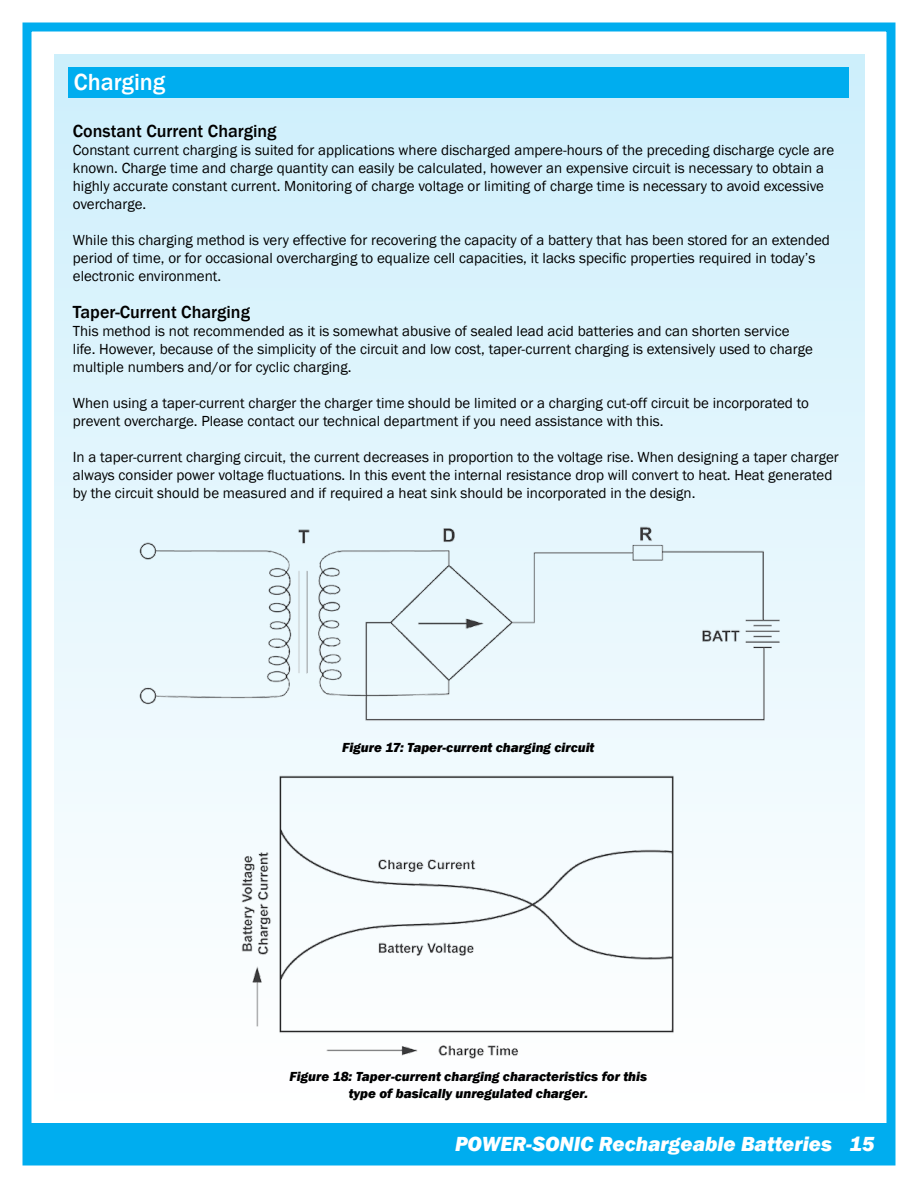
<style>
.page{position:relative;width:918px;height:1188px;background:#fff}
.page>*{position:absolute;margin:0;border:0;box-sizing:border-box;transform-origin:0 0}
.t1{font:500 24px "Franklin Gothic";color:#fff}
.t2{font:italic 800 21px "Franklin Gothic";color:#fff}
.t3{font:500 18px "Franklin Gothic";color:#000}
.t4{font:15px/18px "Franklin Gothic";color:#000}
.t5{font:italic 800 13.5px/16.2px "Franklin Gothic";color:#000;text-align:center}
</style>
<div class="page">
<div style="left:22px;top:22px;width:874px;height:1144px;border:9px solid #00adef"></div>
<div style="left:27px;top:1123px;width:864px;height:38px;background:#00adef"></div>
<div style="left:54px;top:54px;width:810px;height:1049px;background:linear-gradient(to bottom,#ceeffc,#fff)"></div>
<div style="left:68px;top:68px;width:781px;height:30px;background:#00adef"></div>
<img style="left:138px;top:522px;width:644px;height:199px">
<img style="left:238px;top:774px;width:437px;height:287px">
<h1 class="t1" style="left:74px;top:67px;width:93px">Charging</h1>
<p class="t3" style="left:73px;top:120px;width:205px">Constant Current Charging</p>
<p class="t4" style="left:73px;top:141px;width:763px">Constant current charging is suited for applications where discharged ampere-hours of the preceding discharge cycle are known. Charge time and charge quantity can easily be calculated, however an expensive circuit is necessary to obtain a highly accurate constant current. Monitoring of charge voltage or limiting of charge time is necessary to avoid excessive overcharge.</p>
<p class="t4" style="left:73px;top:231px;width:759px">While this charging method is very effective for recovering the capacity of a battery that has been stored for an extended period of time, or for occasional overcharging to equalize cell capacities, it lacks specific properties required in today’s electronic environment.</p>
<p class="t3" style="left:73px;top:301px;width:179px">Taper-Current Charging</p>
<p class="t4" style="left:73px;top:322px;width:742px">This method is not recommended as it is somewhat abusive of sealed lead acid batteries and can shorten service life. However, because of the simplicity of the circuit and low cost, taper-current charging is extensively used to charge multiple numbers and/or for cyclic charging.</p>
<p class="t4" style="left:73px;top:394px;width:738px">When using a taper-current charger the charger time should be limited or a charging cut-off circuit be incorporated to prevent overcharge. Please contact our technical department if you need assistance with this.</p>
<p class="t4" style="left:73px;top:448px;width:768px">In a taper-current charging circuit, the current decreases in proportion to the voltage rise. When designing a taper charger always consider power voltage fluctuations. In this event the internal resistance drop will convert to heat. Heat generated by the circuit should be measured and if required a heat sink should be incorporated in the design.</p>
<p class="t5" style="left:342px;top:740px;width:254px">Figure 17: Taper-current charging circuit</p>
<p class="t5" style="left:290px;top:1069px;width:359px">Figure 18: Taper-current charging characteristics for this type of basically unregulated charger.</p>
<h2 class="t2" style="left:455px;top:1130px;width:408px">POWER-SONIC Rechargeable Batteries 15</h2>
</div>
